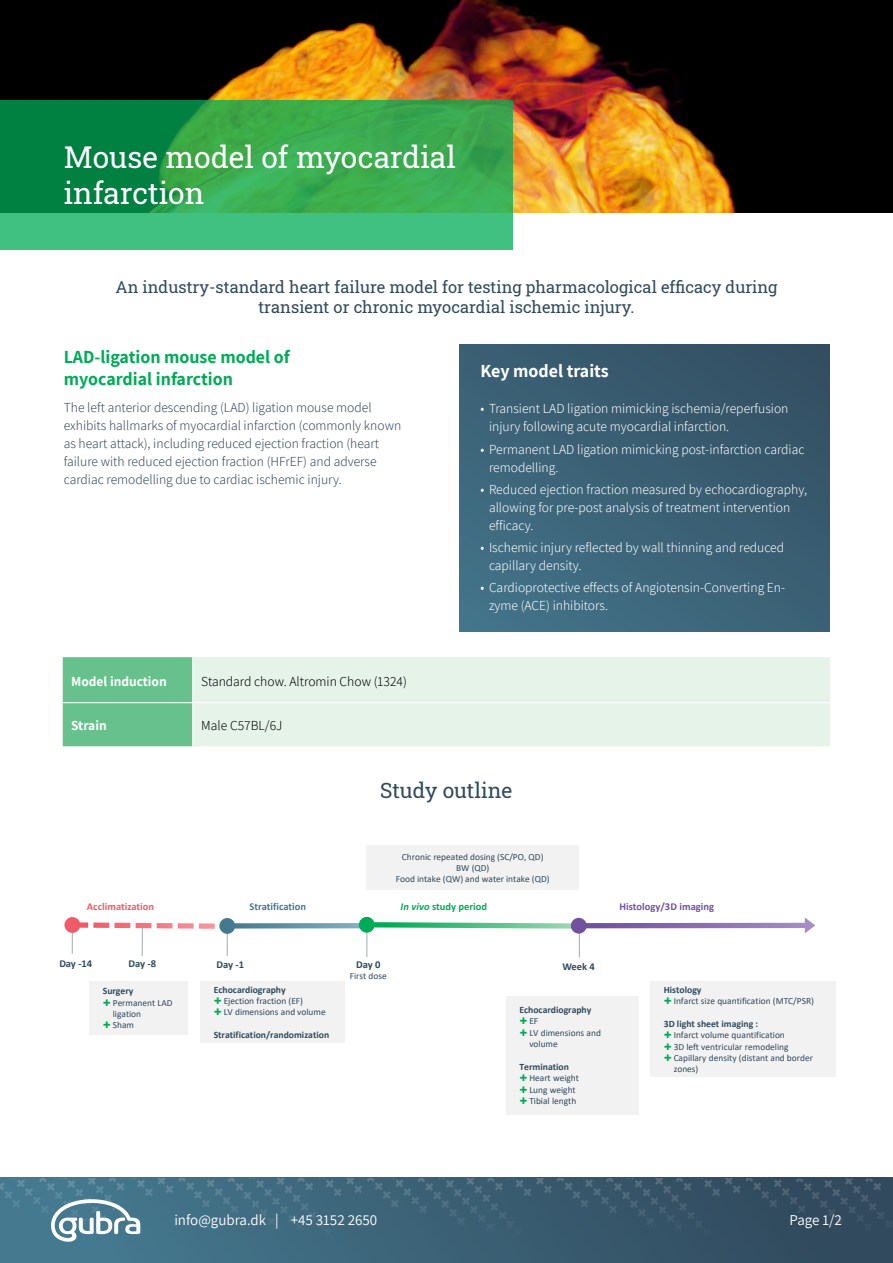
<style>
.page{position:relative;width:893px;height:1263px;background:#fff}
.page>*{position:absolute;margin:0;border:0;box-sizing:border-box;transform-origin:0 0}
.t1{font:30px/36px "Roboto Slab";color:#fff}
.t2{font:21px "Roboto Slab";color:#314a5d}
.t3{font:700 18px/22.5px "Assistant";color:#00ab57}
.t4{font:700 18px "Assistant";color:#fff}
.t5{font:16.5px/19.8px "Roboto Slab";color:#314a5d;text-align:center}
.t6{font:15px "Assistant";color:#fff}
.t7{font:300 13.5px/18px "Assistant";color:#fff}
.t8{font:300 13.5px/18px "Assistant";color:#314a5d}
.t9{font:300 13.5px "Assistant";color:#000}
.t10{font:700 13.5px "Assistant";color:#fff}
.t11{font:700 10.5px "Calibri";letter-spacing:-.005em;color:#30495d}
.t12{font:700 10.5px "Calibri";color:#7351a1}
.t13{font:700 10.5px "Calibri";letter-spacing:.005em;color:#00ab57}
.t14{font:700 10.5px "Calibri";color:#f15b67}
.t15{font:700 10.5px "Calibri";letter-spacing:.005em;color:#44798f}
.t16{font:700 9.75px "Calibri";color:#30495d}
.t17{font:9.45px/11.2px "Calibri";color:#30495d}
.s1{font-style:italic}
.s2{color:#00ab57}
</style>
<div class="page">
<div style="left:0;top:1178px;width:893px;height:85px;background:linear-gradient(to right,#467d94,#304659)"></div>
<svg style="left:0;top:1178px;width:893px;height:64px;background:#406578"></svg>
<div style="left:459px;top:344px;width:370px;height:288px;background:linear-gradient(to right,#3f6a7f,#37576a)"></div>
<img style="left:0;top:0;width:893px;height:213px">
<svg style="left:0;top:100px;width:513px;height:150px;background:#2ca457"></svg>
<div style="left:63px;top:657px;width:129px;height:89px;background:#67c18c"></div>
<div style="left:193px;top:657px;width:637px;height:89px;background:#e6f3e9"></div>
<hr style="left:63px;top:702px;width:130px;height:1px;background:#fff">
<hr style="left:193px;top:702px;width:637px;height:1px;background:#fff">
<div style="left:506px;top:996px;width:132px;height:119px;background:#f2f2f2"></div>
<div style="left:650px;top:981px;width:186px;height:96px;background:#f2f2f2"></div>
<div style="left:90px;top:981px;width:98px;height:53px;background:#f2f2f2"></div>
<div style="left:200px;top:981px;width:144px;height:62px;background:#f2f2f2"></div>
<svg style="left:64px;top:917px;width:751px;height:40px"></svg>
<div style="left:367px;top:845px;width:212px;height:45px;background:#f2f2f2"></div>
<h1 class="t1" style="left:64px;top:138px;width:394px">Mouse model of myocardial infarction</h1>
<p class="t5" style="left:115px;top:277px;width:664px">An industry-standard heart failure model for testing pharmacological efficacy during transient or chronic myocardial ischemic injury.</p>
<h3 class="t3" style="left:64px;top:345px;width:227px">LAD-ligation mouse model of myocardial infarction</h3>
<p class="t8" style="left:64px;top:398px;width:339px">The left anterior descending (LAD) ligation mouse model exhibits hallmarks of myocardial infarction (commonly known as heart attack ,) including reduced ejection fraction (heart failure with reduced ejection fraction (HFrEF) and adverse cardiac remodelling due to cardiac ischemic injury.</p>
<h3 class="t4" style="left:480px;top:359px;width:130px">Key model traits</h3>
<p class="t7" style="left:489px;top:399px;width:301px;text-indent:-9px">• Transient LAD ligation mimicking ischemia/reperfusion injury following acute myocardial infarction.</p>
<p class="t7" style="left:489px;top:439px;width:317px;text-indent:-9px">• Permanent LAD ligation mimicking post-infarction cardiac remodelling.</p>
<p class="t7" style="left:489px;top:480px;width:319px;text-indent:-9px">• Reduced ejection fraction measured by echocardiography, allowing for pre-post analysis of treatment intervention efficacy.</p>
<p class="t7" style="left:489px;top:538px;width:297px;text-indent:-9px">• Ischemic injury reflected by wall thinning and reduced capillary density.</p>
<p class="t7" style="left:489px;top:596px;width:121px">zyme (ACE) inhibitors.</p>
<p class="t7" style="left:480px;top:578px;width:306px">• Cardioprotective effects of Angiotensin-Converting En-</p>
<p class="t10" style="left:71px;top:672px;width:97px">Model induction</p>
<p class="t9" style="left:201px;top:672px;width:207px">Standard chow. Altromin Chow )1324(</p>
<p class="t10" style="left:71px;top:716px;width:37px">Strain</p>
<p class="t9" style="left:201px;top:716px;width:83px">Male C57BL/6J</p>
<h2 class="t2" style="left:380px;top:776px;width:134px">Study outline</h2>
<p class="t17" style="left:396px;top:850px;width:155px;text-align:center">Chronic repeated dosing (SC/PO, QD(<br>BW (QD(<br>Food intake (QW) and water intake (QD(</p>
<p class="t14" style="left:87px;top:899px;width:69px">Acclimatization</p>
<p class="t15" style="left:249px;top:899px;width:58px">Stratification</p>
<p class="t13" style="left:401px;top:899px;width:88px"><span class="s1">In vivo</span> study period</p>
<p class="t12" style="left:619px;top:899px;width:96px">Histology/3D imaging</p>
<p class="t11" style="left:59px;top:956px;width:34px">Day -14</p>
<p class="t11" style="left:129px;top:956px;width:29px">Day -8</p>
<p class="t11" style="left:216px;top:957px;width:29px">Day -1</p>
<p class="t11" style="left:356px;top:957px;width:26px">Day 0</p>
<p class="t17" style="left:350px;top:970px;width:38px">First dose</p>
<p class="t11" style="left:562px;top:959px;width:34px">Week 4</p>
<p class="t16" style="left:103px;top:984px;width:32px">Surgery</p>
<p class="t17" style="left:103px;top:996px;width:71px"><span class="s2">✚</span> Permanent LAD</p>
<p class="t17" style="left:113px;top:1008px;width:30px">ligation</p>
<p class="t17" style="left:103px;top:1019px;width:33px"><span class="s2">✚</span> Sham</p>
<p class="t16" style="left:214px;top:982px;width:73px">Echocardiography</p>
<p class="t17" style="left:214px;top:995px;width:114px"><span class="s2">✚</span> Ejection fraction (EF(<br><span class="s2">✚</span> LV dimensions and volume</p>
<p class="t16" style="left:214px;top:1028px;width:117px">Stratification/randomization</p>
<p class="t16" style="left:519px;top:1003px;width:73px">Echocardiography</p>
<p class="t17" style="left:519px;top:1015px;width:20px"><span class="s2">✚</span>EF</p>
<p class="t17" style="left:519px;top:1027px;width:83px"><span class="s2">✚</span> LV dimensions and</p>
<p class="t17" style="left:529px;top:1038px;width:30px">volume</p>
<p class="t16" style="left:519px;top:1060px;width:51px">Termination</p>
<p class="t17" style="left:519px;top:1072px;width:61px"><span class="s2">✚</span> Heart weight <span class="s2">✚</span> Lung weight <span class="s2">✚</span> Tibial length</p>
<p class="t16" style="left:664px;top:982px;width:39px">Histology</p>
<p class="t17" style="left:664px;top:995px;width:152px"><span class="s2">✚</span> Infarct size quantification (MTC/PSR(</p>
<p class="t16" style="left:664px;top:1017px;width:96px">D3 light sheet imaging :</p>
<p class="t17" style="left:664px;top:1029px;width:123px"><span class="s2">✚</span> Infarct volume quantification</p>
<p class="t17" style="left:664px;top:1041px;width:126px"><span class="s2">✚</span> D3 left ventricular remodeling</p>
<p class="t17" style="left:664px;top:1052px;width:151px"><span class="s2">✚</span> Capillary density (distant and border</p>
<p class="t17" style="left:674px;top:1063px;width:26px">zones(</p>
<p class="t6" style="left:174px;top:1210px;width:93px">info@gubra.dk</p>
<p class="t6" style="left:275px;top:1210px;width:5px">|</p>
<p class="t6" style="left:291px;top:1210px;width:88px">+45 3152 2650</p>
<p class="t6" style="left:789px;top:1210px;width:54px">Page 1/2</p>
</div>
